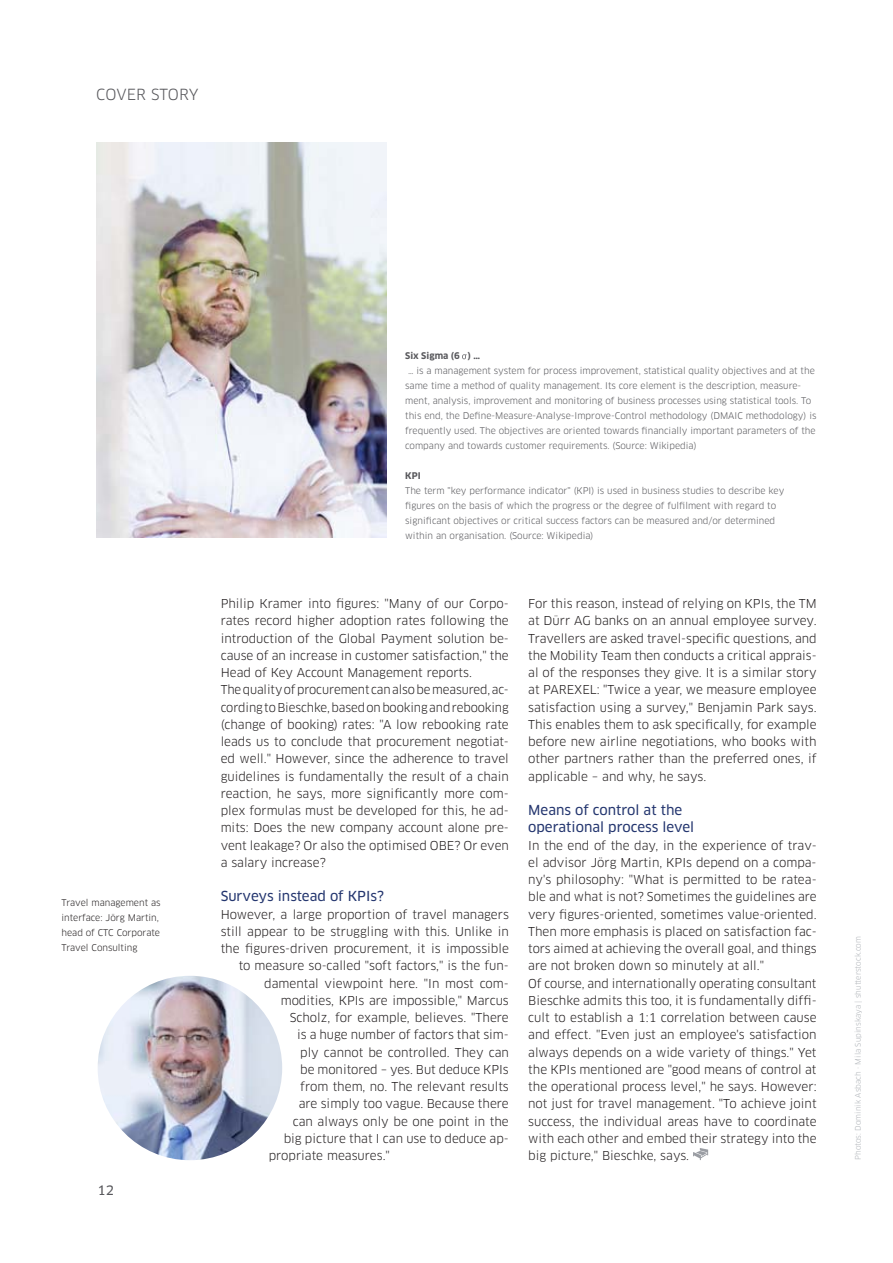
<style>
.page{position:relative;width:893px;height:1263px;background:#fff}
.page>*{position:absolute;margin:0;border:0;box-sizing:border-box;transform-origin:0 0}
.t1{font:15px "Clan Pro";color:#58585c}
.t2{font:13.5px/17.2px "Clan Pro News";color:#24366f}
.t3{font:12.75px "Clan Pro News";color:#58585c}
.t4{font:12px/17.2px "Clan Pro";color:#231f20}
.t5{font:9px/15px "Clan Pro";color:#58585c}
.t6{font:9px/15px "Clan Pro";color:#231f20}
.t7{font:700 9px "Clan Pro";color:#58585c}
.t8{font:7.5px "Clan Pro";color:#b0b4b9}
</style>
<div class="page">
<svg style="left:693px;top:1148px;width:15px;height:12px"></svg>
<svg style="left:462px;top:354px;width:4px;height:5px"></svg>
<img style="left:96px;top:142px;width:290px;height:396px">
<img style="left:98px;top:976px;width:184px;height:184px;border-radius:50%">
<p class="t1" style="left:96px;top:88px;width:104px">COVER STORY</p>
<p class="t6" style="left:61px;top:896px;width:101px">Travel management as interface: Jörg Martin, head of CTC Corporate<br>Travel Consulting</p>
<p class="t3" style="left:98px;top:1185px;width:18px">12</p>
<p class="t7" style="left:405px;top:352px;width:76px">Six Sigma (6 ) …</p>
<p class="t5" style="left:405px;top:364px;width:413px;text-indent:3px">… is a management system for process improvement, statistical quality objectives and at the same time a method of quality management. Its core element is the description, measure&shy;ment, analysis, improvement and monitoring of business processes using statistical tools. To this end, the Define-Measure-Analyse-Improve-Control methodology (DMAIC methodology) is frequently used. The objectives are oriented towards financially important parameters of the company and towards customer requirements. (Source: Wikipedia)</p>
<p class="t7" style="left:405px;top:472px;width:17px">KPI</p>
<p class="t5" style="left:405px;top:484px;width:380px">The term "key performance indicator" (KPI) is used in business studies to describe key figures on the basis of which the progress or the degree of fulfilment with regard to significant objectives or critical success factors can be measured and/or determined within an organisation. (Source: Wikipedia)</p>
<p class="t4" style="left:221px;top:596px;width:290px">Philip Kramer into figures: "Many of our Corpo&shy;rates record higher adoption rates following the introduction of the Global Payment solution be&shy;cause of an increase in customer satisfaction," the Head of Key Account Management reports.<br>The quality of procurement can also be measured, ac&shy;cording to Bieschke, based on booking and rebooking (change of booking) rates: "A low rebooking rate leads us to conclude that procurement negotiat&shy;ed well." However, since the adherence to travel guidelines is fundamentally the result of a chain reaction, he says, more significantly more com&shy;plex formulas must be developed for this, he ad&shy;mits: Does the new company account alone pre&shy;vent leakage? Or also the optimised OBE? Or even a salary increase?</p>
<p class="t2" style="left:221px;top:889px;width:165px">Surveys instead of KPIs?</p>
<p class="t4" style="left:221px;top:906px;width:290px">However, a large proportion of travel managers</p>
<p class="t4" style="left:221px;top:924px;width:289px">still appear to be struggling with this. Unlike in</p>
<p class="t4" style="left:221px;top:941px;width:290px">the figures-driven procurement, it is impossible</p>
<p class="t4" style="left:239px;top:958px;width:271px">to measure so-called "soft factors," is the fun-</p>
<p class="t4" style="left:264px;top:975px;width:246px">damental viewpoint here. "In most com-</p>
<p class="t4" style="left:281px;top:993px;width:230px">modities, KPIs are impossible," Marcus</p>
<p class="t4" style="left:290px;top:1010px;width:220px">Scholz, for example, believes. "There</p>
<p class="t4" style="left:297px;top:1027px;width:213px">is a huge number of factors that sim-</p>
<p class="t4" style="left:300px;top:1044px;width:210px">ply cannot be controlled. They can</p>
<p class="t4" style="left:300px;top:1062px;width:210px">be monitored – yes. But deduce KPIs</p>
<p class="t4" style="left:300px;top:1079px;width:210px">from them, no. The relevant results</p>
<p class="t4" style="left:299px;top:1096px;width:212px">are simply too vague. Because there</p>
<p class="t4" style="left:293px;top:1113px;width:218px">can always only be one point in the</p>
<p class="t4" style="left:284px;top:1131px;width:227px">big picture that I can use to deduce ap-</p>
<p class="t4" style="left:269px;top:1148px;width:123px">propriate measures."</p>
<p class="t4" style="left:528px;top:596px;width:290px;text-align:justify">For this reason, instead of relying on KPIs, the TM at Dürr AG banks on an annual employee survey.<br>Travellers are asked travel-specific questions, and the Mobility Team then conducts a critical apprais&shy;al of the responses they give. It is a similar story at PAREXEL: "Twice a year, we measure employee satisfaction using a survey," Benjamin Park says.<br>This enables them to ask specifically, for example before new airline negotiations, who books with other partners rather than the preferred ones, if applicable – and why, he says.</p>
<p class="t2" style="left:528px;top:802px;width:167px">Means of control at the operational process level</p>
<p class="t4" style="left:528px;top:837px;width:290px">In the end of the day, in the experience of trav&shy;el advisor Jörg Martin, KPIs depend on a compa&shy;ny's philosophy: "What is permitted to be ratea&shy;ble and what is not? Sometimes the guidelines are very figures-oriented, sometimes value-oriented.<br>Then more emphasis is placed on satisfaction fac&shy;tors aimed at achieving the overall goal, and things are not broken down so minutely at all."<br>Of course, and internationally operating consultant Bieschke admits this too, it is fundamentally diffi&shy;cult to establish a 1:1 correlation between cause and effect. "Even just an employee's satisfaction always depends on a wide variety of things." Yet the KPIs mentioned are "good means of control at the operational process level," he says. However: not just for travel management. "To achieve joint success, the individual areas have to coordinate with each other and embed their strategy into the big picture," Bieschke, says.</p>
<p class="t8" style="left:855px;top:1160px;width:225px;rotate:-90deg">Photos: Dominik Asbach · Mila Supinskaya | shutterstock.com</p>
</div>
